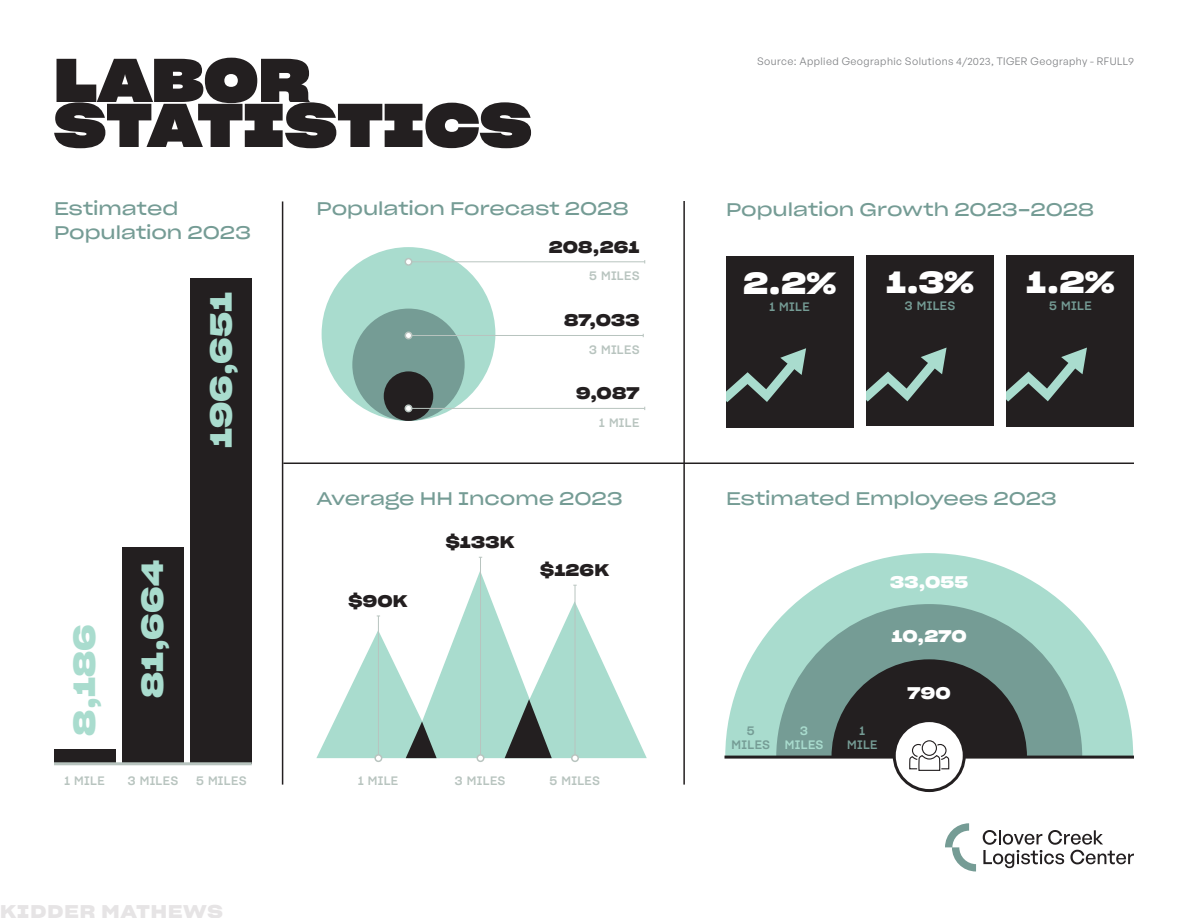
<style>
.page{position:relative;width:1188px;height:918px;background:#fff}
.page>*{position:absolute;margin:0;border:0;box-sizing:border-box;transform-origin:0 0}
.Headline_-_Black_CCLC{font:60px/45px "Sharp Grotesk Bold 25";letter-spacing:-.005em;color:#231f20}
.Stat_-_White_CCLC{font:30px "Sharp Grotesk Semi Bold 25";letter-spacing:.005em;color:#a9dcce}
.Stat_-_White_CCLC-2{font:30px "Sharp Grotesk Semi Bold 25";color:#fff}
.Subhead_Level_1_-_Sage_CCLC{font:18px/24px "Sharp Grotesk Book 25";color:#759c95}
.Kidder_Mathews_Footer_CCLC{font:18px "Sharp Grotesk Semi Bold 25";letter-spacing:.055em;color:#e6e4e5}
.Stat_-_White_CCLC-3{font:16.5px "Sharp Grotesk Semi Bold 25";letter-spacing:.01em;color:#231f20}
.Stat_-_White_CCLC-4{font:16.5px "Sharp Grotesk Semi Bold 25";letter-spacing:.01em;color:#fff}
.Stat_Descriptor_-_White_CCLC{font:12px "Sharp Grotesk Medium 20";letter-spacing:.03em;color:#b8c4bf}
.Stat_Descriptor_-_White_CCLC-2{font:12px/13.5px "Sharp Grotesk Medium 20";letter-spacing:.03em;color:#759c95;text-align:center}
.Stat_Descriptor_-_White_CCLC-3{font:12px/13.5px "Sharp Grotesk Medium 20";letter-spacing:.03em;color:#a9dcce;text-align:center}
.Footnote_CCLC{font:10.5px "General Sans";letter-spacing:.04em;color:#808285}
</style>
<div class="page">
<div style="left:866px;top:255px;width:128px;height:171px;background:#231f20"></div>
<svg style="left:866px;top:348px;width:81px;height:54px"></svg>
<div style="left:1007px;top:255px;width:127px;height:172px;background:#231f20"></div>
<svg style="left:1007px;top:348px;width:80px;height:54px"></svg>
<div style="left:726px;top:256px;width:127px;height:171px;background:#231f20"></div>
<svg style="left:726px;top:348px;width:80px;height:54px"></svg>
<div style="left:54px;top:749px;width:61px;height:15px;background:#231f20"></div>
<div style="left:122px;top:547px;width:61px;height:217px;background:#231f20"></div>
<div style="left:191px;top:279px;width:61px;height:485px;background:#231f20"></div>
<hr style="left:54px;top:762px;width:198px;height:3px;background:#b8c4bf">
<hr style="left:282px;top:201px;width:1px;height:584px;background:#231f20">
<hr style="left:683px;top:201px;width:2px;height:584px;background:#231f20">
<hr style="left:283px;top:463px;width:851px;height:1px;background:#231f20">
<svg style="left:725px;top:553px;width:408px;height:203px;fill:#a9dcce"></svg>
<svg style="left:776px;top:604px;width:306px;height:152px;background:#88b3aa"></svg>
<hr style="left:724px;top:756px;width:410px;height:3px;background:#231f20">
<svg style="left:894px;top:721px;width:70px;height:70px"></svg>
<svg style="left:832px;top:659px;width:195px;height:113px"></svg>
<div style="left:893px;top:719px;width:73px;height:73px;border:3px solid #231f20;border-radius:50%"></div>
<hr style="left:480px;top:557px;width:1px;height:201px;background:#b8c4bf">
<div style="left:477px;top:754px;width:7px;height:8px;border:2px solid #b8c4bf;border-radius:50%"></div>
<div style="left:571px;top:754px;width:8px;height:8px;border:2px solid #b8c4bf;border-radius:50%"></div>
<div style="left:374px;top:754px;width:8px;height:8px;border:2px solid #b8c4bf;border-radius:50%"></div>
<svg style="left:316px;top:571px;width:331px;height:190px"></svg>
<div style="left:322px;top:247px;width:173px;height:174px;background:#a9dcce;border-radius:87px"></div>
<div style="left:352px;top:309px;width:113px;height:112px;background:#759c95;border-radius:56px"></div>
<div style="left:384px;top:371px;width:49px;height:50px;background:#231f20;border-radius:25px"></div>
<hr style="left:409px;top:408px;width:236px;height:1px;background:#b8c4bf">
<div style="left:405px;top:405px;width:7px;height:7px;background:#fff;border-radius:50%"></div>
<div style="left:405px;top:404px;width:7px;height:8px;border:2px solid #b8c4bf;border-radius:50%"></div>
<hr style="left:409px;top:335px;width:234px;height:1px;background:#b8c4bf">
<div style="left:405px;top:332px;width:7px;height:7px;background:#fff;border-radius:50%"></div>
<div style="left:405px;top:332px;width:7px;height:7px;border:2px solid #b8c4bf;border-radius:50%"></div>
<hr style="left:409px;top:261px;width:236px;height:1px;background:#b8c4bf">
<div style="left:405px;top:259px;width:7px;height:6px;background:#fff;border-radius:50%"></div>
<div style="left:405px;top:258px;width:7px;height:8px;border:2px solid #b8c4bf;border-radius:50%"></div>
<svg style="left:945px;top:823px;width:31px;height:48px"></svg>
<svg style="left:983px;top:830px;width:151px;height:38px"></svg>
<p class="Headline_-_Black_CCLC" style="left:54px;top:55px;width:479px">LABOR<br>STATISTICS</p>
<p class="Footnote_CCLC" style="left:757px;top:54px;width:378px">Source: Applied Geographic Solutions 4/2023, TIGER Geography - RFULL9</p>
<p class="Subhead_Level_1_-_Sage_CCLC" style="left:54px;top:195px;width:198px">Estimated<br>Population 2023</p>
<p class="Subhead_Level_1_-_Sage_CCLC" style="left:316px;top:195px;width:314px">Population Forecast 2028</p>
<p class="Stat_-_White_CCLC-3" style="left:549px;top:232px;width:92px">208,261</p>
<p class="Stat_-_White_CCLC" style="left:195px;top:448px;width:158px;rotate:-90deg">196,651</p>
<p class="Stat_-_White_CCLC" style="left:58px;top:736px;width:113px;rotate:-90deg">8,186</p>
<p class="Stat_-_White_CCLC" style="left:126px;top:698px;width:139px;rotate:-90deg">81,664</p>
<p class="Stat_Descriptor_-_White_CCLC" style="left:64px;top:770px;width:42px">1 MILE</p>
<p class="Stat_Descriptor_-_White_CCLC" style="left:128px;top:770px;width:52px">3 MILES</p>
<p class="Stat_Descriptor_-_White_CCLC" style="left:196px;top:770px;width:52px">5 MILES</p>
<p class="Kidder_Mathews_Footer_CCLC" style="left:0;top:896px;width:224px">KIDDER MATHEWS</p>
<p class="Stat_Descriptor_-_White_CCLC" style="left:589px;top:266px;width:52px">5 MILES</p>
<p class="Stat_-_White_CCLC-3" style="left:564px;top:306px;width:77px">87,033</p>
<p class="Stat_Descriptor_-_White_CCLC" style="left:589px;top:340px;width:52px">3 MILES</p>
<p class="Stat_-_White_CCLC-3" style="left:576px;top:379px;width:65px">9,087</p>
<p class="Stat_Descriptor_-_White_CCLC" style="left:599px;top:413px;width:42px">1 MILE</p>
<p class="Subhead_Level_1_-_Sage_CCLC" style="left:316px;top:484px;width:308px">Average HH Income 2023</p>
<p class="Stat_-_White_CCLC-3" style="left:349px;top:586px;width:61px">$90K</p>
<p class="Stat_-_White_CCLC-3" style="left:446px;top:527px;width:70px">$133K</p>
<p class="Stat_-_White_CCLC-3" style="left:540px;top:555px;width:70px">$126K</p>
<p class="Stat_Descriptor_-_White_CCLC" style="left:358px;top:770px;width:42px">1 MILE</p>
<p class="Stat_Descriptor_-_White_CCLC" style="left:455px;top:770px;width:52px">3 MILES</p>
<p class="Stat_Descriptor_-_White_CCLC" style="left:549px;top:770px;width:52px">5 MILES</p>
<p class="Subhead_Level_1_-_Sage_CCLC" style="left:726px;top:196px;width:370px">Population Growth 2023-2028</p>
<p class="Stat_-_White_CCLC-2" style="left:743px;top:257px;width:95px">2.2%</p>
<p class="Stat_Descriptor_-_White_CCLC-2" style="left:769px;top:299px;width:42px">1 MILE</p>
<p class="Stat_-_White_CCLC-2" style="left:886px;top:256px;width:89px">1.3%</p>
<p class="Stat_Descriptor_-_White_CCLC-2" style="left:905px;top:298px;width:52px">3 MILES</p>
<p class="Stat_-_White_CCLC-2" style="left:1026px;top:256px;width:90px">1.2%</p>
<p class="Stat_Descriptor_-_White_CCLC-2" style="left:1049px;top:298px;width:44px">5 MILE</p>
<p class="Subhead_Level_1_-_Sage_CCLC" style="left:726px;top:484px;width:332px">Estimated Employees 2023</p>
<p class="Stat_-_White_CCLC-4" style="left:890px;top:568px;width:79px">33,055</p>
<p class="Stat_-_White_CCLC-4" style="left:892px;top:622px;width:77px">10,270</p>
<p class="Stat_Descriptor_-_White_CCLC-2" style="left:732px;top:723px;width:40px">5<br>MILES</p>
<p class="Stat_Descriptor_-_White_CCLC-3" style="left:785px;top:723px;width:40px">3<br>MILES</p>
<p class="Stat_Descriptor_-_White_CCLC-2" style="left:847px;top:723px;width:32px">1<br>MILE</p>
<p class="Stat_-_White_CCLC-4" style="left:908px;top:679px;width:45px">790</p>
</div>
